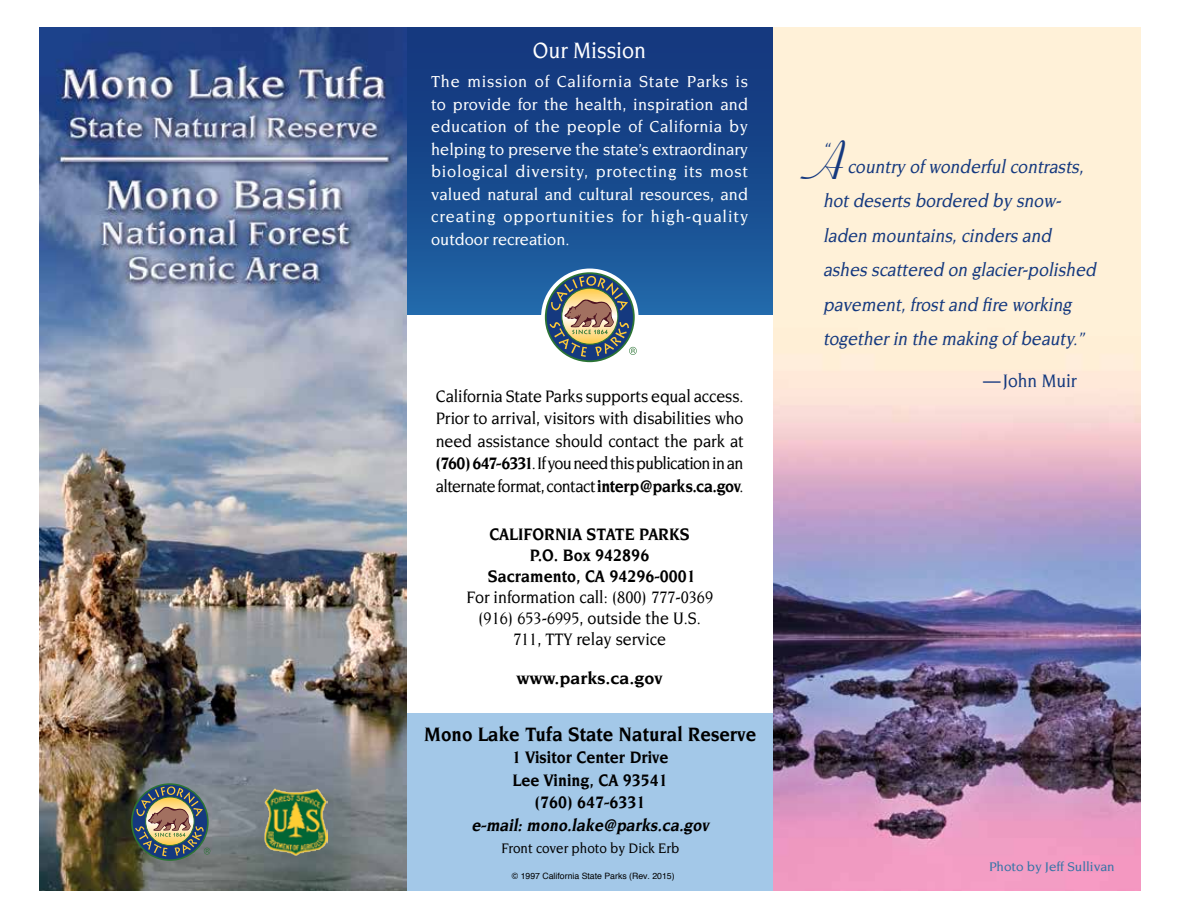
<style>
.page{position:relative;width:1188px;height:918px;background:#fff}
.page>*{position:absolute;margin:0;border:0;box-sizing:border-box;transform-origin:0 0}
.t1{font:700 54px "Ribbon 131 BT";color:#15397f;scale:.9 1}
.t2{font:500 24px "Novarese";color:#fff;scale:.9 1}
.t3{font:700 21px "Novarese";color:#000;scale:.9 1}
.t4{font:italic 500 19.5px/34.5px "Novarese";color:#15397f;scale:.9 1}
.t5{font:500 19.5px "Novarese";color:#15397f;scale:.9 1}
.t6{font:500 18px/22.5px "Novarese";color:#000;text-align:justify;scale:.9 1}
.t7{font:700 18px/22.5px "Novarese";color:#000;text-align:center;scale:.9 1}
.t8{font:italic 700 18px "Novarese";color:#000;scale:.9 1}
.t9{font:700 18px "Novarese";color:#000}
.t10{font:500 17.25px/22.5px "Novarese";letter-spacing:.06em;color:#fff;text-align:justify;scale:.95 1}
.t11{font:500 15px "Novarese";color:#000;scale:.9 1}
.t12{font:500 13.5px "Novarese";color:#3274a6}
.t13{font:8.7px "Helvetica";color:#000}
.s1{font-weight:700}
</style>
<div class="page">
<div style="left:405px;top:27px;width:368px;height:288px;background:linear-gradient(to bottom,#123178,#2065a5)"></div>
<svg style="left:541px;top:269px;width:98px;height:97px"></svg>
<svg style="left:547px;top:274px;width:90px;height:86px;background:#808785"></svg>
<div style="left:394px;top:714px;width:387px;height:177px;background:#a3c8e8"></div>
<img style="left:773px;top:27px;width:367px;height:864px">
<img style="left:40px;top:27px;width:367px;height:864px">
<img style="left:263px;top:788px;width:65px;height:69px">
<img style="left:133px;top:785px;width:77px;height:74px">
<h2 class="t2" style="left:533px;top:37px;width:128px">Our Mission</h2>
<p class="t10" style="left:431px;top:70px;width:335px">The mission of California State Parks is to provide for the health, inspiration and education of the people of California by helping to preserve the state’s extraordinary biological diversity, protecting its most valued natural and cultural resources, and creating opportunities for high-quality outdoor recreation.</p>
<p class="t6" style="left:436px;top:384px;width:343px">California State Parks supports equal access.<br>Prior to arrival, visitors with disabilities who need assistance should contact the park at <span class="s1">(760) 647-6331</span>. If you need this publication in an alternate format, contact <span class="s1">interp@parks.ca.gov</span>.</p>
<p class="t7" style="left:488px;top:523px;width:233px;line-height:21px">CALIFORNIA STATE PARKS<br>P.O. Box 942896<br>Sacramento, CA 94296-0001</p>
<p class="t6" style="left:466px;top:586px;width:276px;line-height:21px;text-align:center">For information call: (800) 777-0369 (916) 653-6995, outside the U.S.<br>711, TTY relay service</p>
<p class="t9" style="left:517px;top:668px;width:148px">www.parks.ca.gov</p>
<p class="t3" style="left:424px;top:722px;width:370px">Mono Lake Tufa State Natural Reserve</p>
<p class="t7" style="left:512px;top:746px;width:175px">1 Visitor Center Drive<br>Lee Vining, CA 93541 (760) 647-6331</p>
<p class="t8" style="left:472px;top:815px;width:269px">e-mail: mono.lake@parks.ca.gov</p>
<p class="t11" style="left:501px;top:840px;width:199px">Front cover photo by Dick Erb</p>
<p class="t13" style="left:512px;top:870px;width:164px">© 1997 California State Parks (Rev. 2015)</p>
<h1 class="t1" style="left:812px;top:129px;width:40px">A</h1>
<p class="t4" style="left:823px;top:131px;width:13px">“</p>
<p class="t4" style="left:823px;top:149px;width:309px;text-indent:24px">country of wonderfulcontrasts, hotdeserts bordered by snow&shy;laden mountains,cinders and ashes scattered on glacier-polished pavement,frostand fire working togetherin the making of beauty.”</p>
<p class="t5" style="left:983px;top:370px;width:106px">— John Muir</p>
<p class="t12" style="left:989px;top:859px;width:127px">Photo by Jeff Sullivan</p>
</div>
